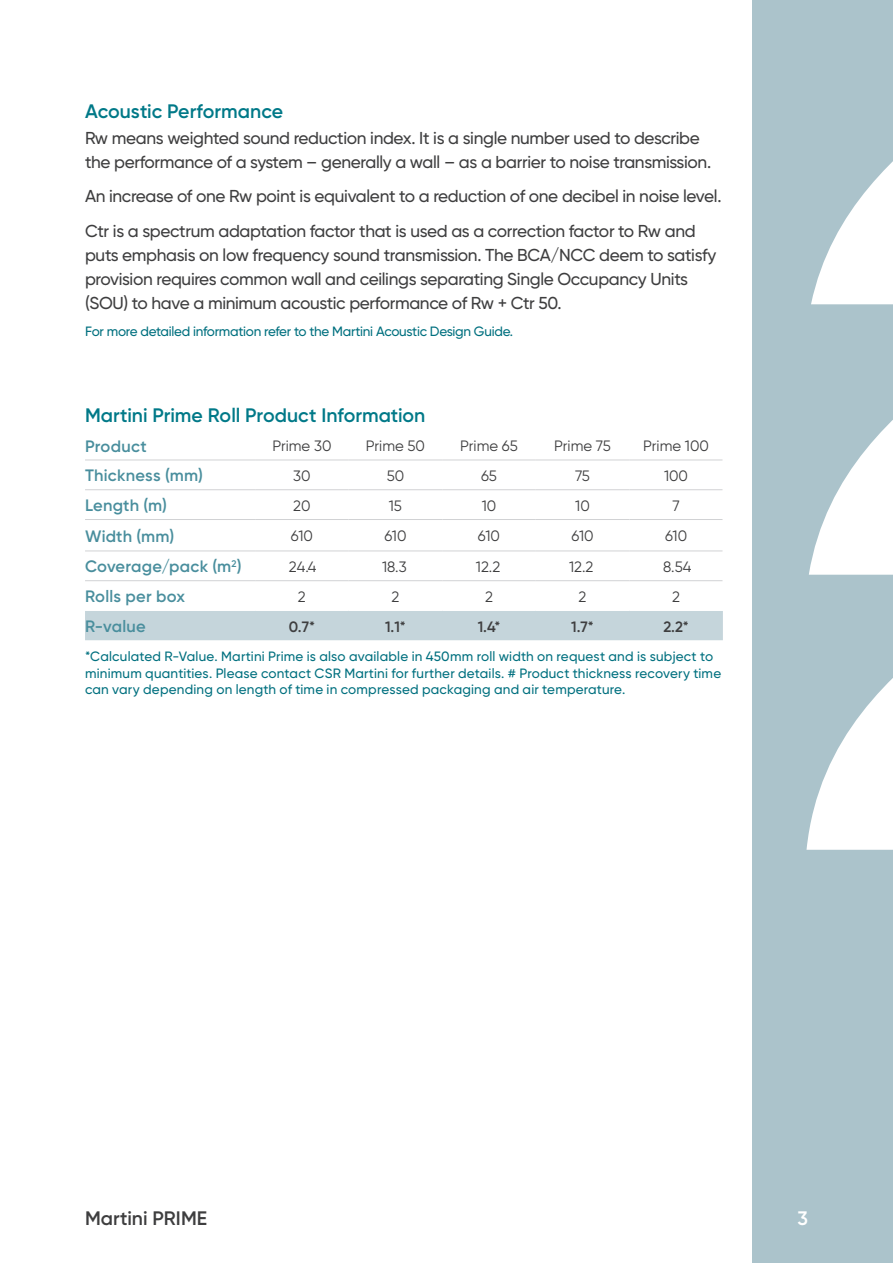
<style>
.page{position:relative;width:893px;height:1263px;background:#fff}
.page>*{position:absolute;margin:0;border:0;box-sizing:border-box;transform-origin:0 0}
.t1{font:600 19.5px "Gilroy";color:#007988}
.t2{font:600 19.5px "Gilroy";letter-spacing:.005em;color:#3e3e3f}
.t3{font:600 19.5px "Gilroy";color:#fff}
.t4{font:500 17.25px/24px "Gilroy";letter-spacing:-.02em;color:#3e3e3f}
.t5{font:600 16.5px "Gilroy";letter-spacing:.015em;color:#498e9d}
.t6{font:15px "Gilroy";color:#3e3e3f}
.t7{font:600 15px "Gilroy";color:#3e3e3f}
.t8{font:500 13.5px/16.5px "Gilroy";letter-spacing:.01em;color:#00707f}
.t9{font:500 13.5px "Gilroy";letter-spacing:-.02em;color:#00707f}
</style>
<div class="page">
<div style="left:753px;top:0;width:140px;height:1263px;background:#abc3cb"></div>
<svg style="left:806px;top:161px;width:87px;height:689px"></svg>
<svg style="left:85px;top:551px;width:638px;height:89px"></svg>
<hr style="left:85px;top:460px;width:170px;height:1px;background:#d1d2d4">
<hr style="left:255px;top:460px;width:94px;height:1px;background:#d1d2d4">
<hr style="left:349px;top:460px;width:93px;height:1px;background:#d1d2d4">
<hr style="left:442px;top:460px;width:94px;height:1px;background:#d1d2d4">
<hr style="left:536px;top:460px;width:93px;height:1px;background:#d1d2d4">
<hr style="left:629px;top:460px;width:93px;height:1px;background:#d1d2d4">
<hr style="left:85px;top:489px;width:170px;height:1px;background:#d1d2d4">
<hr style="left:255px;top:489px;width:94px;height:1px;background:#d1d2d4">
<hr style="left:349px;top:489px;width:93px;height:1px;background:#d1d2d4">
<hr style="left:442px;top:489px;width:94px;height:1px;background:#d1d2d4">
<hr style="left:536px;top:489px;width:93px;height:1px;background:#d1d2d4">
<hr style="left:629px;top:489px;width:93px;height:1px;background:#d1d2d4">
<hr style="left:85px;top:519px;width:170px;height:1px;background:#d1d2d4">
<hr style="left:255px;top:519px;width:94px;height:1px;background:#d1d2d4">
<hr style="left:349px;top:519px;width:93px;height:1px;background:#d1d2d4">
<hr style="left:442px;top:519px;width:94px;height:1px;background:#d1d2d4">
<hr style="left:536px;top:519px;width:93px;height:1px;background:#d1d2d4">
<hr style="left:629px;top:519px;width:93px;height:1px;background:#d1d2d4">
<hr style="left:85px;top:551px;width:170px;height:1px;background:#d1d2d4">
<hr style="left:255px;top:551px;width:94px;height:1px;background:#d1d2d4">
<hr style="left:349px;top:551px;width:93px;height:1px;background:#d1d2d4">
<hr style="left:442px;top:551px;width:94px;height:1px;background:#d1d2d4">
<hr style="left:536px;top:551px;width:93px;height:1px;background:#d1d2d4">
<hr style="left:629px;top:551px;width:93px;height:1px;background:#d1d2d4">
<hr style="left:85px;top:580px;width:170px;height:1px;background:#d1d2d4">
<hr style="left:255px;top:580px;width:94px;height:1px;background:#d1d2d4">
<hr style="left:349px;top:580px;width:93px;height:1px;background:#d1d2d4">
<hr style="left:442px;top:580px;width:94px;height:1px;background:#d1d2d4">
<hr style="left:536px;top:580px;width:93px;height:1px;background:#d1d2d4">
<hr style="left:629px;top:580px;width:93px;height:1px;background:#d1d2d4">
<hr style="left:85px;top:610px;width:170px;height:1px;background:#fff">
<hr style="left:255px;top:610px;width:94px;height:1px;background:#fff">
<hr style="left:349px;top:610px;width:93px;height:1px;background:#fff">
<hr style="left:442px;top:610px;width:94px;height:1px;background:#fff">
<hr style="left:536px;top:610px;width:93px;height:1px;background:#fff">
<hr style="left:629px;top:610px;width:94px;height:1px;background:#fff">
<p class="t1" style="left:85px;top:99px;width:200px">Acoustic Performance</p>
<p class="t4" style="left:85px;top:126px;width:628px">Rw means weighted sound reduction index. It is a single number used to describe the performance of a system – generally a wall – as a barrier to noise transmission.</p>
<p class="t4" style="left:85px;top:179px;width:638px;line-height:34.7px">An increase of one Rw point is equivalent to a reduction of one decibel in noise level.<br>Ctr is a spectrum adaptation factor that is used as a correction factor to Rw and</p>
<p class="t4" style="left:85px;top:243px;width:633px">puts emphasis on low frequency sound transmission. The BCA/NCC deem to satisfy provision requires common wall and ceilings separating Single Occupancy Units (SOU) to have a minimum acoustic performance of Rw + Ctr 50.</p>
<p class="t9" style="left:85px;top:323px;width:429px">For more detailed information refer to the Martini Acoustic Design Guide.</p>
<p class="t1" style="left:85px;top:403px;width:342px">Martini Prime Roll Product Information</p>
<p class="t5" style="left:85px;top:436px;width:63px">Product</p>
<p class="t6" style="left:272px;top:437px;width:61px">Prime 30</p>
<p class="t6" style="left:366px;top:437px;width:61px">Prime 50</p>
<p class="t6" style="left:460px;top:437px;width:59px">Prime 65</p>
<p class="t6" style="left:554px;top:437px;width:58px">Prime 75</p>
<p class="t6" style="left:643px;top:437px;width:67px">Prime 100</p>
<p class="t5" style="left:85px;top:465px;width:119px">Thickness (mm)</p>
<p class="t6" style="left:293px;top:466px;width:19px">30</p>
<p class="t6" style="left:387px;top:466px;width:19px">50</p>
<p class="t6" style="left:481px;top:466px;width:17px">65</p>
<p class="t6" style="left:575px;top:466px;width:16px">75</p>
<p class="t6" style="left:664px;top:466px;width:25px">100</p>
<p class="t5" style="left:85px;top:495px;width:84px">Length (m)</p>
<p class="t6" style="left:293px;top:496px;width:19px">20</p>
<p class="t6" style="left:389px;top:496px;width:15px">15</p>
<p class="t6" style="left:482px;top:496px;width:16px">10</p>
<p class="t6" style="left:575px;top:496px;width:16px">10</p>
<p class="t6" style="left:672px;top:496px;width:9px">7</p>
<p class="t5" style="left:85px;top:526px;width:91px">Width (mm)</p>
<p class="t6" style="left:291px;top:527px;width:24px">610</p>
<p class="t6" style="left:384px;top:527px;width:24px">610</p>
<p class="t6" style="left:478px;top:527px;width:24px">610</p>
<p class="t6" style="left:571px;top:527px;width:24px">610</p>
<p class="t6" style="left:665px;top:527px;width:24px">610</p>
<p class="t5" style="left:85px;top:556px;width:158px">Coverage/pack (m<sup>2</sup>)</p>
<p class="t6" style="left:289px;top:557px;width:29px">24.4</p>
<p class="t6" style="left:382px;top:557px;width:26px">18.3</p>
<p class="t6" style="left:476px;top:557px;width:26px">12.2</p>
<p class="t6" style="left:569px;top:557px;width:26px">12.2</p>
<p class="t6" style="left:663px;top:557px;width:30px">8.54</p>
<p class="t5" style="left:85px;top:586px;width:102px">Rolls per box</p>
<p class="t6" style="left:298px;top:587px;width:9px">2</p>
<p class="t6" style="left:391px;top:587px;width:9px">2</p>
<p class="t6" style="left:485px;top:587px;width:9px">2</p>
<p class="t6" style="left:579px;top:587px;width:9px">2</p>
<p class="t6" style="left:672px;top:587px;width:9px">2</p>
<p class="t5" style="left:85px;top:616px;width:62px">R-value</p>
<p class="t7" style="left:289px;top:617px;width:28px">0.7*</p>
<p class="t7" style="left:385px;top:617px;width:22px">1.1*</p>
<p class="t7" style="left:478px;top:617px;width:24px">1.4*</p>
<p class="t7" style="left:571px;top:617px;width:24px">1.7*</p>
<p class="t7" style="left:663px;top:617px;width:27px">2.2*</p>
<p class="t8" style="left:85px;top:648px;width:638px">*Calculated R-Value. Martini Prime is also available in 450mm roll width on request and is subject to minimum quantities. Please contact CSR Martini for further details. # Product thickness recovery time can vary depending on length of time in compressed packaging and air temperature.</p>
<p class="t2" style="left:85px;top:1206px;width:124px">Martini PRIME</p>
<p class="t3" style="left:797px;top:1206px;width:12px">3</p>
</div>
